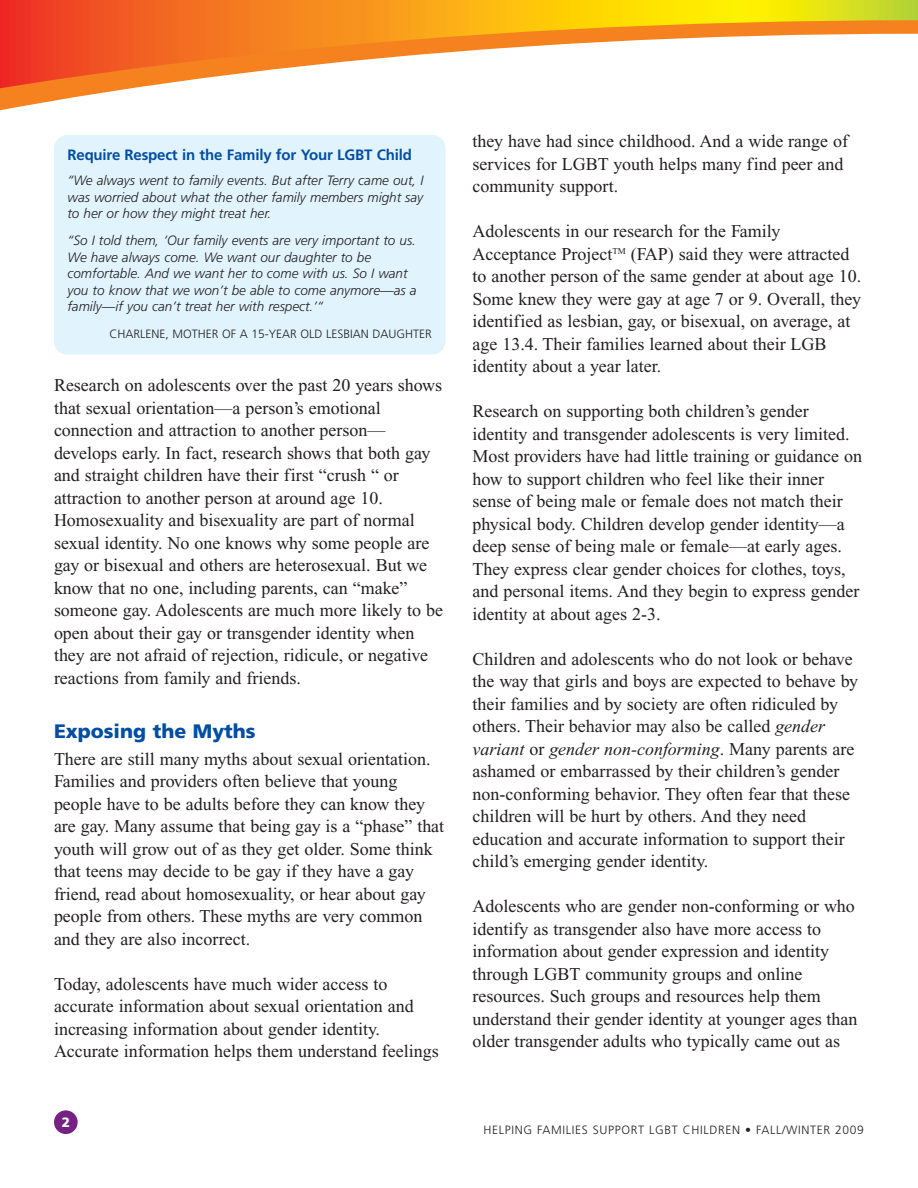
<style>
.page{position:relative;width:918px;height:1188px;background:#fff}
.page>*{position:absolute;margin:0;border:0;box-sizing:border-box;transform-origin:0 0}
.t1{font:900 19.5px "Frutiger";color:#034ea2}
.t2{font:18px/22.5px "Times New Roman";color:#231f20}
.t3{font:700 15px "Frutiger";letter-spacing:-.01em;color:#034ea2}
.t4{font:italic 300 13.5px/16.5px "Frutiger";color:#231f20;text-align:justify}
.t5{font:900 13.5px "Frutiger";color:#fff}
.t6{font:300 12px "Frutiger";letter-spacing:.055em;color:#231f20}
.t7{font:300 12px "Frutiger";color:#231f20}
.s1{font-style:italic}
</style>
<div class="page">
<svg style="left:0;top:0;width:918px;height:20px;background:#f3a715"></svg>
<svg style="left:0;top:20px;width:918px;height:91px"></svg>
<div style="left:54px;top:1110px;width:24px;height:24px;background:#752283;border-radius:50%"></div>
<div style="left:54px;top:135px;width:392px;height:220px;background:#e1f4fd;border-radius:14px"></div>
<p class="t3" style="left:68px;top:148px;width:346px">Require Respect in the Family for Your LGBT Child</p>
<p class="t4" style="left:68px;top:173px;width:358px">“We always went to family events. But after Terry came out, I was worried about what the other family members might say to her or how they might treat her.</p>
<p class="t4" style="left:68px;top:233px;width:351px;text-align:left">“So I told them, ‘Our family events are very important to us.<br>We have always come. We want our daughter to be comfortable. And we want her to come with us. So I want you to know that we won’t be able to come anymore—as a family—if you can’t treat her with respect.’“</p>
<p class="t7" style="left:110px;top:329px;width:324px">CHARLENE, MOTHER OF A 15-YEAR OLD LESBIAN DAUGHTER</p>
<p class="t2" style="left:54px;top:376px;width:391px">Research on adolescents over the past 20 years shows that sexual orientation—a person’s emotional connection and attraction to another person— develops early. In fact, research shows that both gay and straight children have their first “crush “ or attraction to another person at around age 10.<br>Homosexuality and bisexuality are part of normal sexual identity. No one knows why some people are gay or bisexual and others are heterosexual. But we know that no one, including parents, can “make” someone gay. Adolescents are much more likely to be open about their gay or transgender identity when they are not afraid of rejection, ridicule, or negative reactions from family and friends.</p>
<p class="t1" style="left:54px;top:723px;width:203px">Exposing the Myths</p>
<p class="t2" style="left:54px;top:749px;width:392px">There are still many myths about sexual orientation.<br>Families and providers often believe that young people have to be adults before they can know they are gay. Many assume that being gay is a “phase” that youth will grow out of as they get older. Some think that teens may decide to be gay if they have a gay friend, read about homosexuality, or hear about gay people from others. These myths are very common and they are also incorrect.</p>
<p class="t2" style="left:54px;top:974px;width:386px">Today, adolescents have much wider access to accurate information about sexual orientation and increasing information about gender identity.<br>Accurate information helps them understand feelings</p>
<p class="t5" style="left:62px;top:1117px;width:10px">2</p>
<p class="t2" style="left:472px;top:132px;width:377px">they have had since childhood. And a wide range of services for LGBT youth helps many find peer and community support.</p>
<p class="t2" style="left:472px;top:222px;width:390px">Adolescents in our research for the Family Acceptance Project<sup>TM</sup> (FAP) said they were attracted to another person of the same gender at about age 10.<br>Some knew they were gay at age 7 or 9. Overall, they identified as lesbian, gay, or bisexual, on average, at age 13.4. Their families learned about their LGB identity about a year later.</p>
<p class="t2" style="left:472px;top:402px;width:391px">Research on supporting both children’s gender identity and transgender adolescents is very limited.<br>Most providers have had little training or guidance on how to support children who feel like their inner sense of being male or female does not match their physical body. Children develop gender identity—a deep sense of being male or female—at early ages.<br>They express clear gender choices for clothes, toys, and personal items. And they begin to express gender identity at about ages 2-3.</p>
<p class="t2" style="left:472px;top:649px;width:387px">Children and adolescents who do not look or behave the way that girls and boys are expected to behave by their families and by society are often ridiculed by others. Their behavior may also be called <span class="s1">gender variant</span> or <span class="s1">gender non-conforming</span>. Many parents are ashamed or embarrassed by their children’s gender non-conforming behavior. They often fear that these children will be hurt by others. And they need education and accurate information to support their child’s emerging gender identity.</p>
<p class="t2" style="left:472px;top:897px;width:387px">Adolescents who are gender non-conforming or who identify as transgender also have more access to information about gender expression and identity through LGBT community groups and online resources. Such groups and resources help them understand their gender identity at younger ages than older transgender adults who typically came out as</p>
<p class="t6" style="left:484px;top:1125px;width:382px">HELPING FAMILIES SUPPORT LGBT CHILDREN • FALL/WINTER 2009</p>
</div>
